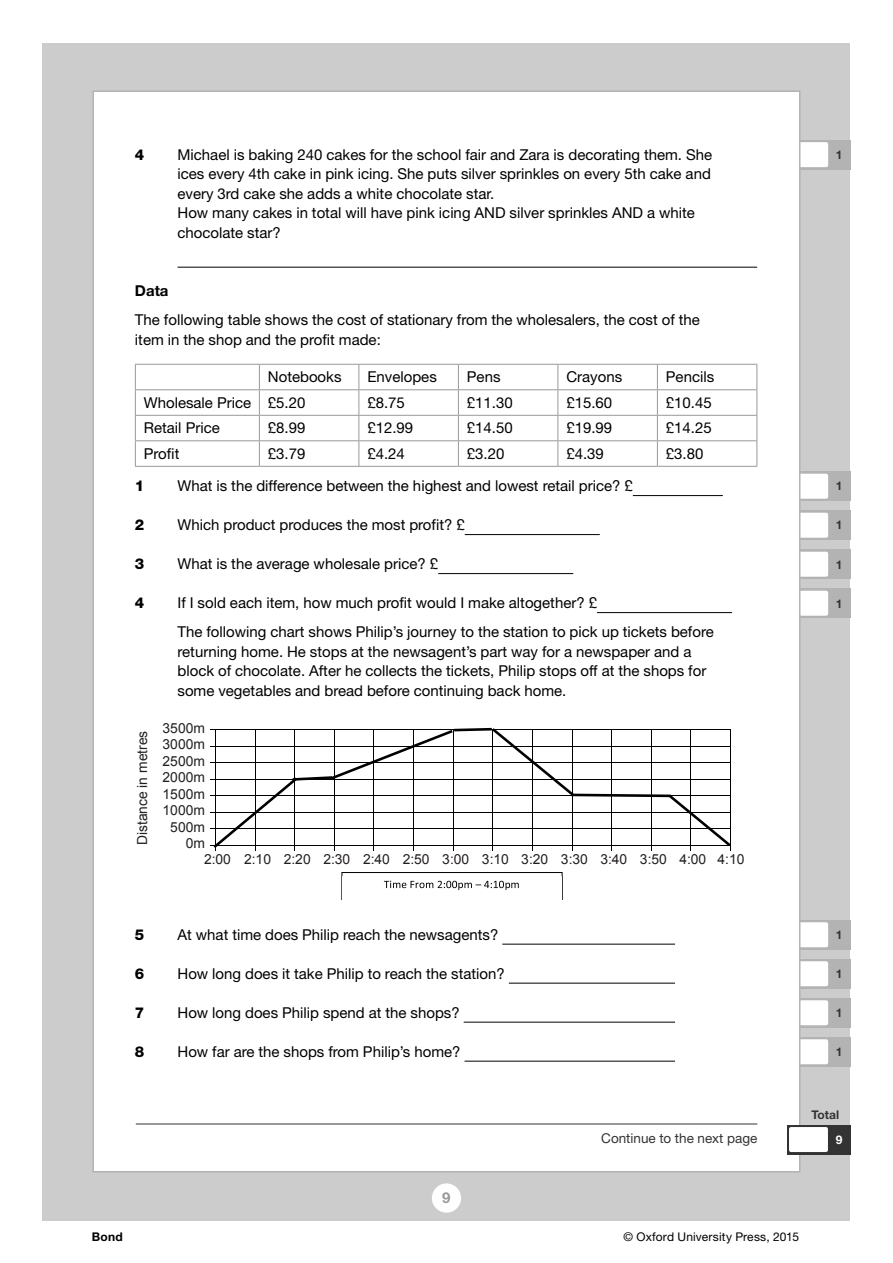
<style>
.page{position:relative;width:893px;height:1263px;background:#fff}
.page>*{position:absolute;margin:0;border:0;box-sizing:border-box;transform-origin:0 0}
.t1{font:15px/19.5px "Helvetica Neue LT Std";color:#000}
.t2{font:800 15px "Helvetica Neue LT Std";color:#000}
.t3{font:700 15px "Helvetica Neue LT Std";color:#000}
.t4{font:700 15px "Helvetica Neue LT Std";color:#999}
.t5{font:13.8px/16.5px "Arial";color:#231f20;text-align:justify}
.t6{font:13.5px "Helvetica Neue LT Std";color:#333}
.t7{font:12px "Helvetica Neue LT Std";letter-spacing:.015em;color:#000}
.t8{font:700 12px "Helvetica Neue LT Std";color:#333}
.t9{font:700 12px "Helvetica Neue LT Std";color:#000}
.t10{font:700 12px "Helvetica Neue LT Std";color:#fff}
</style>
<div class="page">
<div style="left:43px;top:43px;width:807px;height:1177px;background:#ccc"></div>
<div style="left:785px;top:140px;width:65px;height:29px;background:#b3b3b3"></div>
<svg style="left:800px;top:142px;width:28px;height:25px"></svg>
<div style="left:785px;top:472px;width:65px;height:29px;background:#b3b3b3"></div>
<svg style="left:800px;top:474px;width:28px;height:25px"></svg>
<div style="left:785px;top:511px;width:65px;height:29px;background:#b3b3b3"></div>
<svg style="left:800px;top:513px;width:28px;height:25px"></svg>
<div style="left:785px;top:550px;width:65px;height:29px;background:#b3b3b3"></div>
<svg style="left:800px;top:552px;width:28px;height:25px"></svg>
<div style="left:785px;top:920px;width:65px;height:29px;background:#b3b3b3"></div>
<svg style="left:800px;top:922px;width:28px;height:25px"></svg>
<div style="left:785px;top:959px;width:65px;height:29px;background:#b3b3b3"></div>
<svg style="left:800px;top:961px;width:28px;height:25px"></svg>
<div style="left:785px;top:998px;width:65px;height:29px;background:#b3b3b3"></div>
<svg style="left:800px;top:1000px;width:28px;height:25px"></svg>
<div style="left:785px;top:1037px;width:65px;height:29px;background:#b3b3b3"></div>
<svg style="left:800px;top:1039px;width:28px;height:25px"></svg>
<div style="left:785px;top:589px;width:65px;height:29px;background:#b3b3b3"></div>
<svg style="left:800px;top:591px;width:28px;height:25px"></svg>
<div style="left:92px;top:90px;width:708px;height:1082px;background:#fff;border:2px solid #b3b3b3"></div>
<div style="left:432px;top:1183px;width:29px;height:30px;background:#fff;border-radius:50%"></div>
<hr style="left:177px;top:267px;width:580px;height:1px;background:#000">
<hr style="left:633px;top:495px;width:90px;height:1px;background:#000">
<hr style="left:465px;top:534px;width:135px;height:1px;background:#000">
<hr style="left:438px;top:573px;width:135px;height:1px;background:#000">
<hr style="left:597px;top:612px;width:135px;height:1px;background:#000">
<hr style="left:502px;top:944px;width:173px;height:1px;background:#000">
<hr style="left:509px;top:983px;width:166px;height:1px;background:#000">
<hr style="left:464px;top:1022px;width:211px;height:1px;background:#000">
<hr style="left:464px;top:1061px;width:211px;height:1px;background:#000">
<hr style="left:135px;top:364px;width:124px;height:1px;background:#999">
<hr style="left:259px;top:364px;width:100px;height:1px;background:#999">
<hr style="left:359px;top:364px;width:99px;height:1px;background:#999">
<hr style="left:458px;top:364px;width:100px;height:1px;background:#999">
<hr style="left:558px;top:364px;width:99px;height:1px;background:#999">
<hr style="left:657px;top:364px;width:100px;height:1px;background:#999">
<hr style="left:135px;top:389px;width:124px;height:1px;background:#999">
<hr style="left:259px;top:389px;width:100px;height:1px;background:#999">
<hr style="left:359px;top:389px;width:99px;height:1px;background:#999">
<hr style="left:458px;top:389px;width:100px;height:1px;background:#999">
<hr style="left:558px;top:389px;width:99px;height:1px;background:#999">
<hr style="left:657px;top:389px;width:100px;height:1px;background:#999">
<hr style="left:135px;top:415px;width:124px;height:1px;background:#999">
<hr style="left:259px;top:415px;width:100px;height:1px;background:#999">
<hr style="left:359px;top:415px;width:99px;height:1px;background:#999">
<hr style="left:458px;top:415px;width:100px;height:1px;background:#999">
<hr style="left:558px;top:415px;width:99px;height:1px;background:#999">
<hr style="left:657px;top:415px;width:100px;height:1px;background:#999">
<hr style="left:135px;top:440px;width:124px;height:1px;background:#999">
<svg style="left:135px;top:365px;width:1px;height:101px"></svg>
<hr style="left:259px;top:440px;width:100px;height:1px;background:#999">
<svg style="left:259px;top:365px;width:1px;height:101px"></svg>
<hr style="left:359px;top:440px;width:99px;height:1px;background:#999">
<svg style="left:358px;top:365px;width:1px;height:101px"></svg>
<hr style="left:458px;top:440px;width:100px;height:1px;background:#999">
<svg style="left:458px;top:365px;width:1px;height:101px"></svg>
<hr style="left:558px;top:440px;width:99px;height:1px;background:#999">
<svg style="left:557px;top:365px;width:1px;height:101px"></svg>
<hr style="left:657px;top:440px;width:100px;height:1px;background:#999">
<svg style="left:657px;top:365px;width:1px;height:101px"></svg>
<svg style="left:756px;top:365px;width:1px;height:101px"></svg>
<hr style="left:135px;top:466px;width:124px;height:1px;background:#999">
<hr style="left:259px;top:466px;width:100px;height:1px;background:#999">
<hr style="left:359px;top:466px;width:99px;height:1px;background:#999">
<hr style="left:458px;top:466px;width:100px;height:1px;background:#999">
<hr style="left:558px;top:466px;width:99px;height:1px;background:#999">
<hr style="left:657px;top:466px;width:100px;height:1px;background:#999">
<svg style="left:210px;top:727px;width:521px;height:124px"></svg>
<div style="left:341px;top:872px;width:221px;height:28px;border:1px solid #000"></div>
<img style="left:342px;top:876px;width:220px;height:23px">
<svg style="left:384px;top:881px;width:135px;height:9px"></svg>
<hr style="left:136px;top:1124px;width:621px;height:1px;background:#333">
<div style="left:787px;top:1125px;width:63px;height:29px;background:#333"></div>
<div style="left:789px;top:1127px;width:39px;height:25px;background:#fff;border-radius:2px"></div>
<p class="t2" style="left:135px;top:145px;width:11px">4</p>
<p class="t1" style="left:178px;top:144px;width:536px">Michael is baking 240 cakes for the school fair and Zara is decorating them. She ices every 4th cake in pink icing. She puts silver sprinkles on every 5th cake and every 3rd cake she adds a white chocolate star.<br>How many cakes in total will have pink icing AND silver sprinkles AND a white chocolate star?</p>
<p class="t3" style="left:135px;top:281px;width:35px">Data</p>
<p class="t1" style="left:135px;top:310px;width:566px">The following table shows the cost of stationary from the wholesalers, the cost of the item in the shop and the profit made:</p>
<p class="t1" style="left:268px;top:367px;width:75px">Notebooks</p>
<p class="t1" style="left:367px;top:367px;width:71px">Envelopes</p>
<p class="t1" style="left:467px;top:367px;width:35px">Pens</p>
<p class="t1" style="left:566px;top:367px;width:57px">Crayons</p>
<p class="t1" style="left:666px;top:367px;width:50px">Pencils</p>
<p class="t1" style="left:144px;top:393px;width:163px">Wholesale Price £5.20</p>
<p class="t1" style="left:367px;top:393px;width:39px">£8.75</p>
<p class="t1" style="left:467px;top:393px;width:47px">£11.30</p>
<p class="t1" style="left:566px;top:393px;width:47px">£15.60</p>
<p class="t1" style="left:666px;top:393px;width:47px">£10.45</p>
<p class="t1" style="left:144px;top:418px;width:78px">Retail Price</p>
<p class="t1" style="left:268px;top:418px;width:39px">£8.99</p>
<p class="t1" style="left:367px;top:418px;width:47px">£12.99</p>
<p class="t1" style="left:467px;top:418px;width:47px">£14.50</p>
<p class="t1" style="left:566px;top:418px;width:47px">£19.99</p>
<p class="t1" style="left:666px;top:418px;width:47px">£14.25</p>
<p class="t1" style="left:144px;top:444px;width:37px">Profit</p>
<p class="t1" style="left:268px;top:444px;width:39px">£3.79</p>
<p class="t1" style="left:367px;top:444px;width:39px">£4.24</p>
<p class="t1" style="left:467px;top:444px;width:39px">£3.20</p>
<p class="t1" style="left:566px;top:444px;width:39px">£4.39</p>
<p class="t1" style="left:666px;top:444px;width:39px">£3.80</p>
<p class="t2" style="left:135px;top:477px;width:11px">1</p>
<p class="t1" style="left:178px;top:476px;width:457px">What is the difference between the highest and lowest retail price? £</p>
<p class="t2" style="left:135px;top:516px;width:11px">2</p>
<p class="t1" style="left:178px;top:515px;width:289px">Which product produces the most profit? £</p>
<p class="t2" style="left:135px;top:555px;width:11px">3</p>
<p class="t1" style="left:178px;top:554px;width:262px">What is the average wholesale price? £</p>
<p class="t2" style="left:135px;top:594px;width:11px">4</p>
<p class="t1" style="left:178px;top:588px;width:538px;line-height:29.2px">If I sold each item, how much profit would I make altogether? £<br>The following chart shows Philip’s journey to the station to pick up tickets before</p>
<p class="t1" style="left:178px;top:641px;width:530px">returning home. He stops at the newsagent’s part way for a newspaper and a block of chocolate. After he collects the tickets, Philip stops off at the shops for some vegetables and bread before continuing back home.</p>
<p class="t5" style="left:134px;top:845px;width:116px;rotate:-90deg">Distance in metres</p>
<p class="t5" style="left:163px;top:720px;width:44px">3500m</p>
<p class="t5" style="left:163px;top:752px;width:44px">2500m 2000m 1500m 1000m</p>
<p class="t5" style="left:163px;top:736px;width:44px">3000m</p>
<p class="t5" style="left:170px;top:818px;width:36px">500m</p>
<p class="t5" style="left:186px;top:835px;width:21px">0m</p>
<p class="t5" style="left:204px;top:851px;width:28px">2:00</p>
<p class="t5" style="left:284px;top:851px;width:462px">2:20 2:30 2:40 2:50 3:00 3:10 3:20 3:30 3:40 3:50 4:00 4:10</p>
<p class="t5" style="left:244px;top:851px;width:28px">2:10</p>
<p class="t2" style="left:135px;top:925px;width:11px">5</p>
<p class="t1" style="left:178px;top:924px;width:322px">At what time does Philip reach the newsagents?</p>
<p class="t2" style="left:135px;top:964px;width:11px">6</p>
<p class="t1" style="left:178px;top:963px;width:329px">How long does it take Philip to reach the station?</p>
<p class="t2" style="left:135px;top:1003px;width:11px">7</p>
<p class="t1" style="left:178px;top:1002px;width:284px">How long does Philip spend at the shops?</p>
<p class="t2" style="left:135px;top:1042px;width:11px">8</p>
<p class="t1" style="left:178px;top:1041px;width:285px">How far are the shops from Philip’s home?</p>
<p class="t8" style="left:836px;top:147px;width:8px">1</p>
<p class="t8" style="left:836px;top:479px;width:8px">1</p>
<p class="t8" style="left:836px;top:518px;width:8px">1</p>
<p class="t8" style="left:836px;top:557px;width:8px">1</p>
<p class="t8" style="left:836px;top:596px;width:8px">1</p>
<p class="t8" style="left:836px;top:927px;width:8px">1</p>
<p class="t8" style="left:836px;top:966px;width:8px">1</p>
<p class="t8" style="left:836px;top:1005px;width:8px">1</p>
<p class="t8" style="left:836px;top:1044px;width:8px">1</p>
<p class="t8" style="left:812px;top:1108px;width:29px">Total</p>
<p class="t4" style="left:442px;top:1189px;width:10px">9</p>
<p class="t6" style="left:601px;top:1130px;width:158px">Continue to the next page</p>
<p class="t10" style="left:836px;top:1132px;width:8px">9</p>
<p class="t9" style="left:92px;top:1229px;width:33px">Bond</p>
<p class="t7" style="left:623px;top:1229px;width:177px">© Oxford University Press, 2015</p>
</div>
